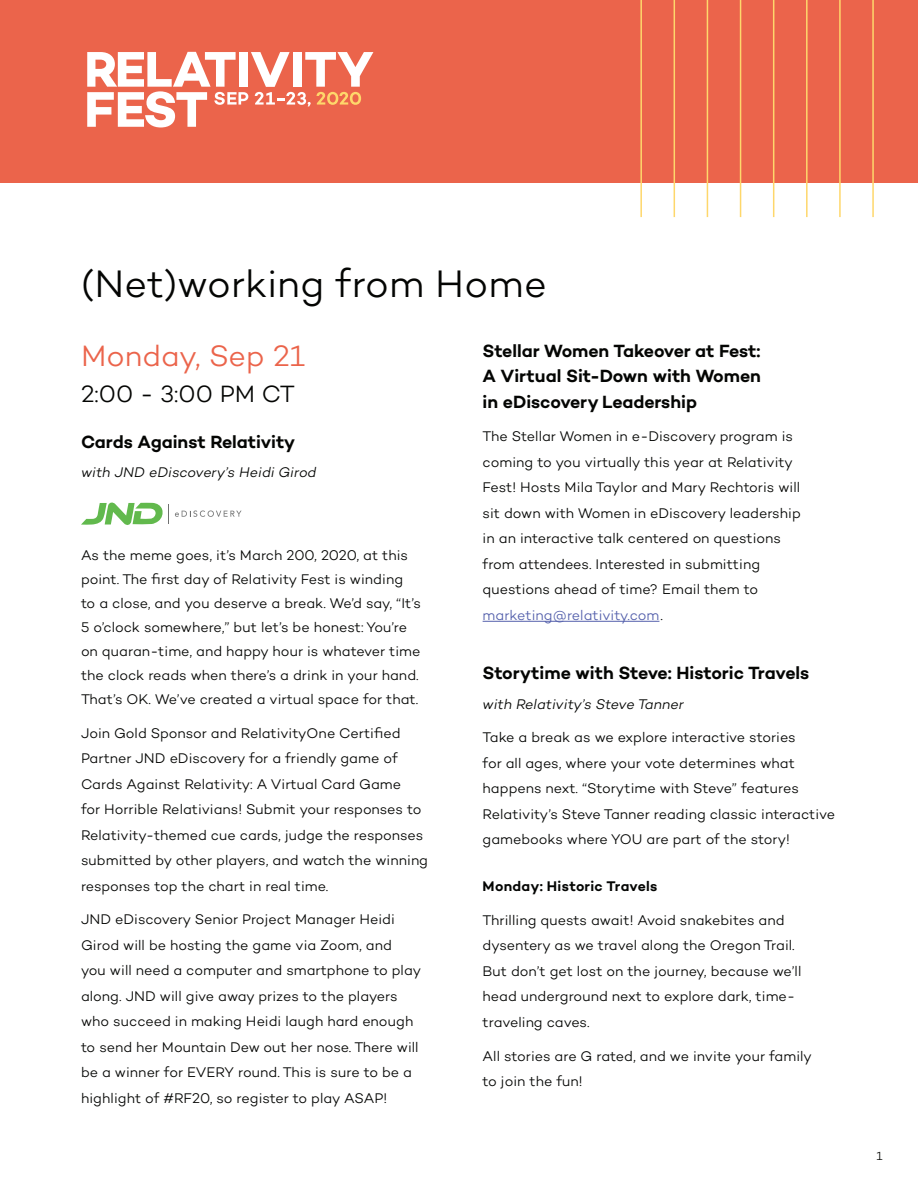
<style>
.page{position:relative;width:918px;height:1188px;background:#fff}
.page>*{position:absolute;margin:0;border:0;box-sizing:border-box;transform-origin:0 0}
.t1{font:300 39px "Campton";color:#040503}
.t2{font:300 30px "Campton";color:#eb644b}
.t3{font:300 24px "Campton";letter-spacing:.005em;color:#040503}
.t4{font:600 18px/25.5px "Campton";letter-spacing:-.005em;color:#040503;text-align:justify}
.t5{font:300 14.25px/25.5px "Campton";color:#040503}
.t6{font:italic 300 14.25px "Campton";letter-spacing:.005em;color:#040503}
.t7{font:600 14.25px "Campton";letter-spacing:.015em;color:#040503}
.t8{font:300 12px "Campton";color:#040503}
.s1{color:#535fab}
</style>
<div class="page">
<div style="left:0;top:0;width:918px;height:183px;background:#eb644b"></div>
<hr style="left:640px;top:0;width:2px;height:217px;background:#fed76b">
<hr style="left:674px;top:0;width:1px;height:217px;background:#fed76b">
<hr style="left:707px;top:0;width:1px;height:217px;background:#fed76b">
<hr style="left:740px;top:0;width:1px;height:217px;background:#fed76b">
<hr style="left:773px;top:0;width:1px;height:217px;background:#fed76b">
<hr style="left:806px;top:0;width:2px;height:217px;background:#fed76b">
<hr style="left:839px;top:0;width:2px;height:217px;background:#fed76b">
<hr style="left:872px;top:0;width:2px;height:217px;background:#fed76b">
<svg style="left:87px;top:52px;width:286px;height:75px"></svg>
<svg style="left:175px;top:511px;width:66px;height:6px"></svg>
<svg style="left:81px;top:502px;width:88px;height:23px"></svg>
<hr style="left:483px;top:621px;width:176px;height:1px;background:#535fab">
<h1 class="t1" style="left:81px;top:259px;width:467px">(Net)working from Home</h1>
<h2 class="t2" style="left:81px;top:338px;width:226px">Monday, Sep 21</h2>
<h3 class="t3" style="left:81px;top:379px;width:216px">2:00 - 3:00 PM CT</h3>
<p class="t4" style="left:81px;top:429px;width:216px">Cards Against Relativity</p>
<p class="t6" style="left:81px;top:464px;width:237px">with JND eDiscovery’s Heidi Girod</p>
<p class="t4" style="left:483px;top:338px;width:280px">Stellar Women Takeover at Fest:<br>A Virtual Sit-Down with Women in eDiscovery Leadership</p>
<p class="t5" style="left:483px;top:424px;width:320px">The Stellar Women in e-Discovery program is coming to you virtually this year at Relativity Fest! Hosts Mila Taylor and Mary Rechtoris will sit down with Women in eDiscovery leadership in an interactive talk centered on questions from attendees. Interested in submitting questions ahead of time? Email them to <span class="s1">marketing@relativity.com</span> .</p>
<p class="t5" style="left:81px;top:543px;width:342px;line-height:24px">As the meme goes, it’s March 200, 2020, at this point. The first day of Relativity Fest is winding to a close, and you deserve a break. We’d say, “It’s 5 o’clock somewhere,” but let’s be honest: You’re on quaran-time, and happy hour is whatever time the clock reads when there’s a drink in your hand.<br>That’s OK. We’ve created a virtual space for that.</p>
<p class="t5" style="left:81px;top:720px;width:349px">Join Gold Sponsor and RelativityOne Certified Partner JND eDiscovery for a friendly game of Cards Against Relativity: A Virtual Card Game<br>for Horrible Relativians! Submit your responses to Relativity-themed cue cards, judge the responses submitted by other players, and watch the winning responses top the chart in real time.</p>
<p class="t5" style="left:81px;top:906px;width:342px">JND eDiscovery Senior Project Manager Heidi Girod will be hosting the game via Zoom, and<br>you will need a computer and smartphone to play along. JND will give away prizes to the players who succeed in making Heidi laugh hard enough to send her Mountain Dew out her nose. There will be a winner for EVERY round. This is sure to be a highlight of #RF20, so register to play ASAP!</p>
<p class="t4" style="left:483px;top:660px;width:328px">Storytime with Steve: Historic Travels</p>
<p class="t6" style="left:483px;top:695px;width:203px">with Relativity’s Steve Tanner</p>
<p class="t5" style="left:483px;top:724px;width:354px">Take a break as we explore interactive stories<br>for all ages, where your vote determines what happens next. “Storytime with Steve” features Relativity’s Steve Tanner reading classic interactive gamebooks where YOU are part of the story!</p>
<p class="t7" style="left:483px;top:877px;width:176px">Monday: Historic Travels</p>
<p class="t5" style="left:483px;top:907px;width:320px">Thrilling quests await! Avoid snakebites and dysentery as we travel along the Oregon Trail.<br>But don’t get lost on the journey, because we’ll head underground next to explore dark, time&shy;traveling caves.</p>
<p class="t5" style="left:483px;top:1043px;width:331px">All stories are G rated, and we invite your family to join the fun!</p>
<p class="t8" style="left:876px;top:1148px;width:8px">1</p>
</div>
